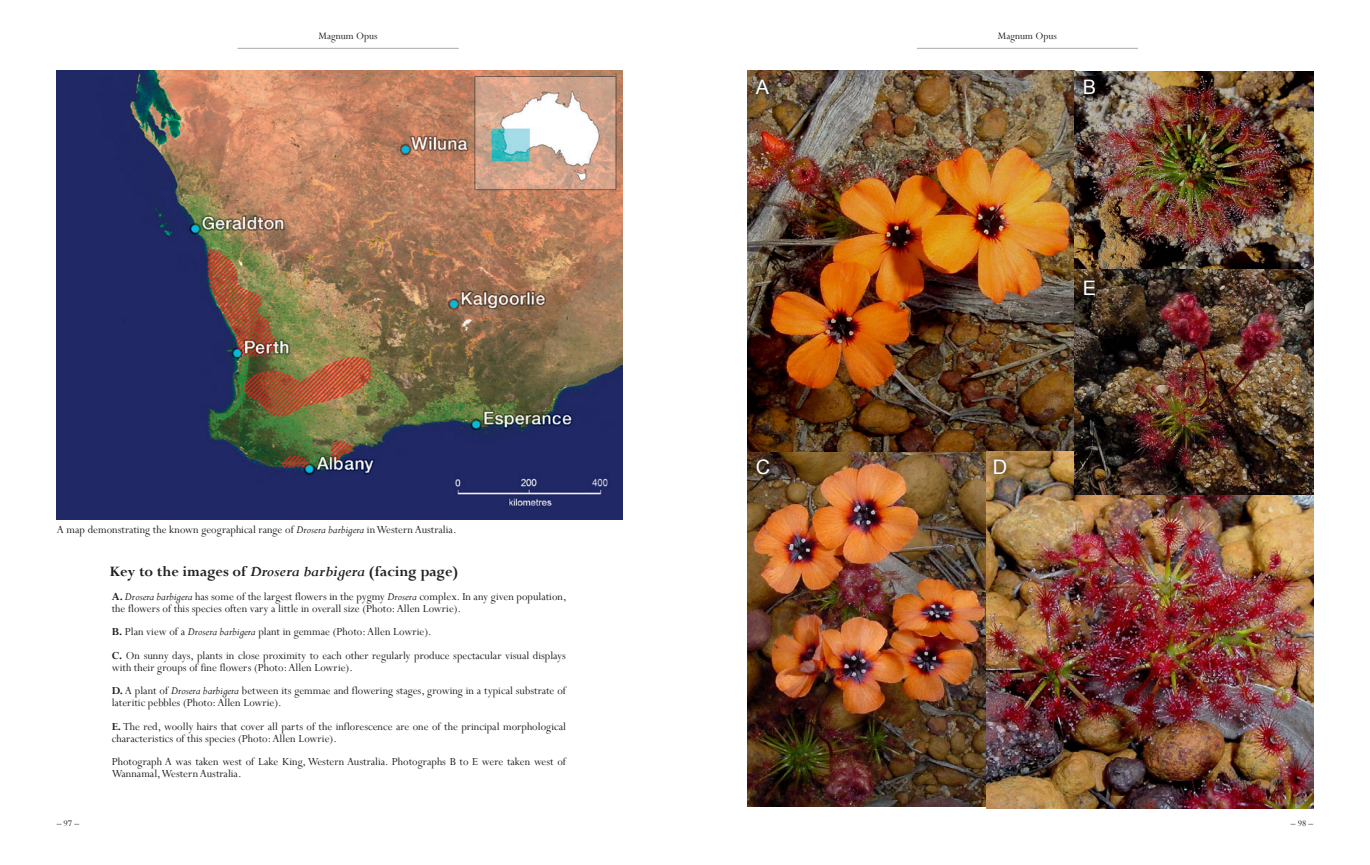
<style>
.page{position:relative;width:1370px;height:865px;background:#fff}
.page>*{position:absolute;margin:0;border:0;box-sizing:border-box;transform-origin:0 0}
.t1{font:20px "Arial";color:#fff}
.Captions_Title{font:700 16px "Perpetua";color:#231f20}
.Species_entry___Norm{font:12px/11.8px "Perpetua";color:#231f20}
.t2{font:11px "Perpetua";color:#231f20}
.t3{font:9.5px "Perpetua";color:#231f20}
.s1{font-style:italic}
.s2{font-weight:700}
</style>
<div class="page">
<hr style="left:237px;top:48px;width:222px;height:1px;background:#a8a9ad">
<hr style="left:916px;top:48px;width:221px;height:1px;background:#a8a9ad">
<img style="left:747px;top:451px;width:239px;height:355px">
<img style="left:747px;top:71px;width:327px;height:380px">
<img style="left:1074px;top:72px;width:238px;height:379px">
<img style="left:986px;top:451px;width:326px;height:357px">
<img style="left:57px;top:71px;width:565px;height:448px">
<div style="left:750px;top:74px;width:24px;height:26px;background:#231f20;opacity:.75"></div>
<div style="left:1077px;top:74px;width:23px;height:26px;background:#231f20;opacity:.75"></div>
<div style="left:750px;top:453px;width:25px;height:27px;background:#231f20;opacity:.75"></div>
<div style="left:987px;top:453px;width:24px;height:27px;background:#231f20;opacity:.75"></div>
<div style="left:1077px;top:274px;width:23px;height:27px;background:#231f20;opacity:.75"></div>
<p class="t2" style="left:318px;top:29px;width:61px">Magnum Opus</p>
<p class="t2" style="left:997px;top:29px;width:61px">Magnum Opus</p>
<p class="t1" style="left:755px;top:74px;width:15px">A</p>
<p class="t1" style="left:1082px;top:74px;width:15px">B</p>
<p class="Species_entry___Norm" style="left:57px;top:523px;width:401px">A map demonstrating the known geographical range of <span class="s1">Drosera barbigera</span> in Western Australia.</p>
<p class="Captions_Title" style="left:110px;top:561px;width:350px">Key to the images of <span class="s1">Drosera barbigera</span> (facing page)</p>
<p class="Species_entry___Norm" style="left:112px;top:590px;width:456px"><span class="s2">A.</span> <span class="s1">Drosera barbigera</span> has some of the largest flowers in the pygmy <span class="s1">Drosera</span> complex. In any given population, the flowers of this species often vary a little in overall size (Photo: Allen Lowrie).</p>
<p class="Species_entry___Norm" style="left:112px;top:625px;width:321px"><span class="s2">B.</span> Plan view of a <span class="s1">Drosera barbigera</span> plant in gemmae (Photo: Allen Lowrie).</p>
<p class="Species_entry___Norm" style="left:112px;top:649px;width:455px"><span class="s2">C.</span> On sunny days, plants in close proximity to each other regularly produce spectacular visual displays with their groups of fine flowers (Photo: Allen Lowrie).</p>
<p class="Species_entry___Norm" style="left:112px;top:684px;width:455px"><span class="s2">D.</span> A plant of <span class="s1">Drosera barbigera</span> between its gemmae and flowering stages, growing in a typical substrate of lateritic pebbles (Photo: Allen Lowrie).</p>
<p class="Species_entry___Norm" style="left:112px;top:720px;width:456px"><span class="s2">E.</span> The red, woolly hairs that cover all parts of the inflorescence are one of the principal morphological characteristics of this species (Photo: Allen Lowrie).</p>
<p class="Species_entry___Norm" style="left:112px;top:755px;width:456px">Photograph A was taken west of Lake King, Western Australia. Photographs B to E were taken west of<br>Wannamal, Western Australia.</p>
<p class="t1" style="left:755px;top:454px;width:16px">C</p>
<p class="t1" style="left:992px;top:454px;width:16px">D</p>
<p class="t1" style="left:1082px;top:275px;width:15px">E</p>
<p class="t3" style="left:57px;top:816px;width:24px">– 97 –</p>
<p class="t3" style="left:1290px;top:816px;width:24px">– 98 –</p>
</div>
